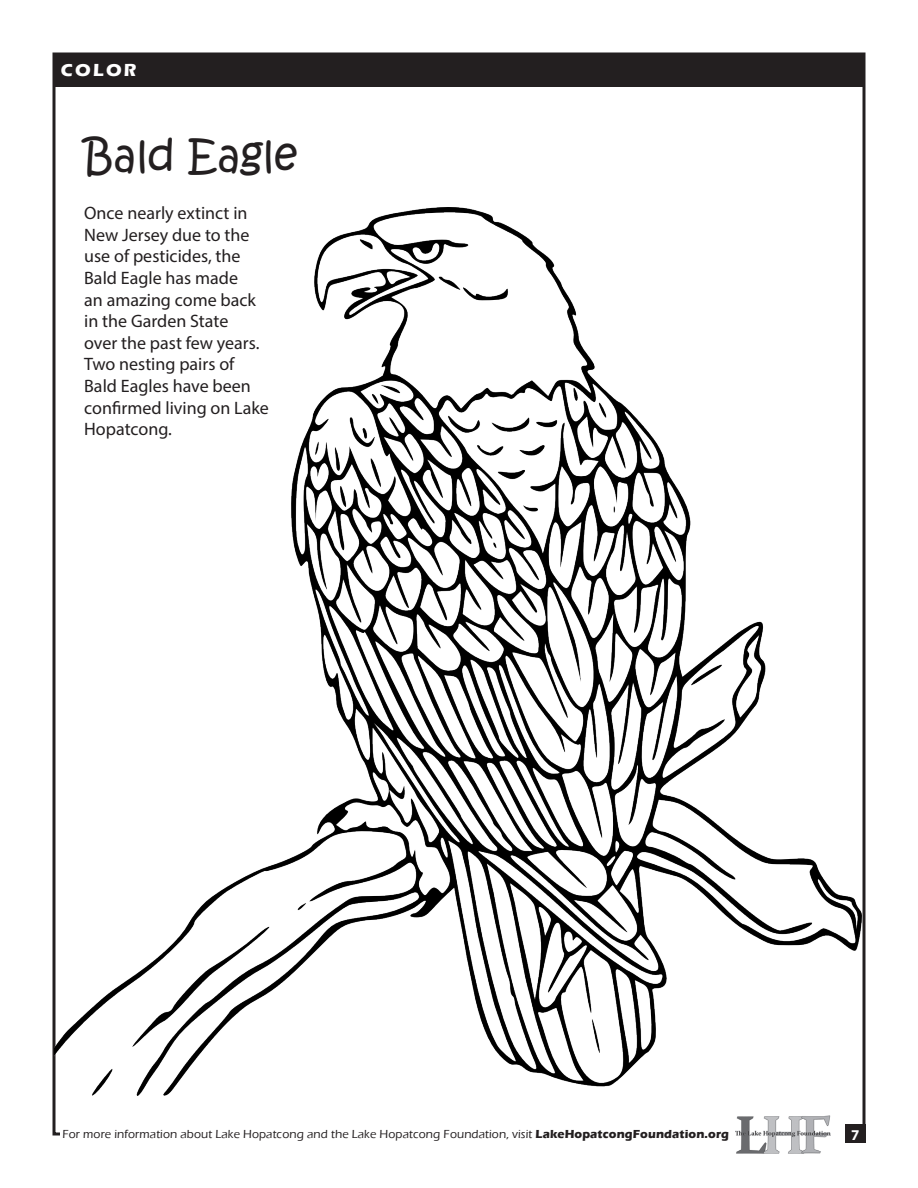
<style>
.page{position:relative;width:918px;height:1188px;background:#fff}
.page>*{position:absolute;margin:0;border:0;box-sizing:border-box;transform-origin:0 0}
.t1{font:42px "Kristen ITC";color:#231f20}
.t2{font:18px/21.6px "Myriad Pro";color:#231f20}
.t3{font:700 18px "Eras ITC";letter-spacing:.13em;color:#fff}
.t4{font:700 15px "Myriad Pro";color:#fff}
.t5{font:500 12px "Eras ITC";letter-spacing:.01em;color:#231f20}
.s1{font-weight:700}
</style>
<div class="page">
<div style="left:54px;top:54px;width:810px;height:32px;background:#231f20"></div>
<img style="left:54px;top:207px;width:807px;height:888px">
<img style="left:736px;top:1115px;width:94px;height:38px">
<div style="left:845px;top:1125px;width:21px;height:18px;background:#231f20"></div>
<p class="t3" style="left:61px;top:60px;width:77px">COLOR</p>
<p class="t1" style="left:84px;top:127px;width:215px">Bald Eagle</p>
<p class="t2" style="left:84px;top:202px;width:186px">Once nearly extinct in<br>New Jersey due to the use of pesticides, the<br>Bald Eagle has made<br>an amazing come back in the Garden State<br>over the past few years.<br>Two nesting pairs of<br>Bald Eagles have been confirmed living on Lake<br>Hopatcong.</p>
<p class="t5" style="left:62px;top:1127px;width:668px">For more information about Lake Hopatcong and the Lake Hopatcong Foundation, visit <span class="s1">LakeHopatcongFoundation.org</span></p>
<p class="t4" style="left:851px;top:1125px;width:10px">7</p>
</div>
